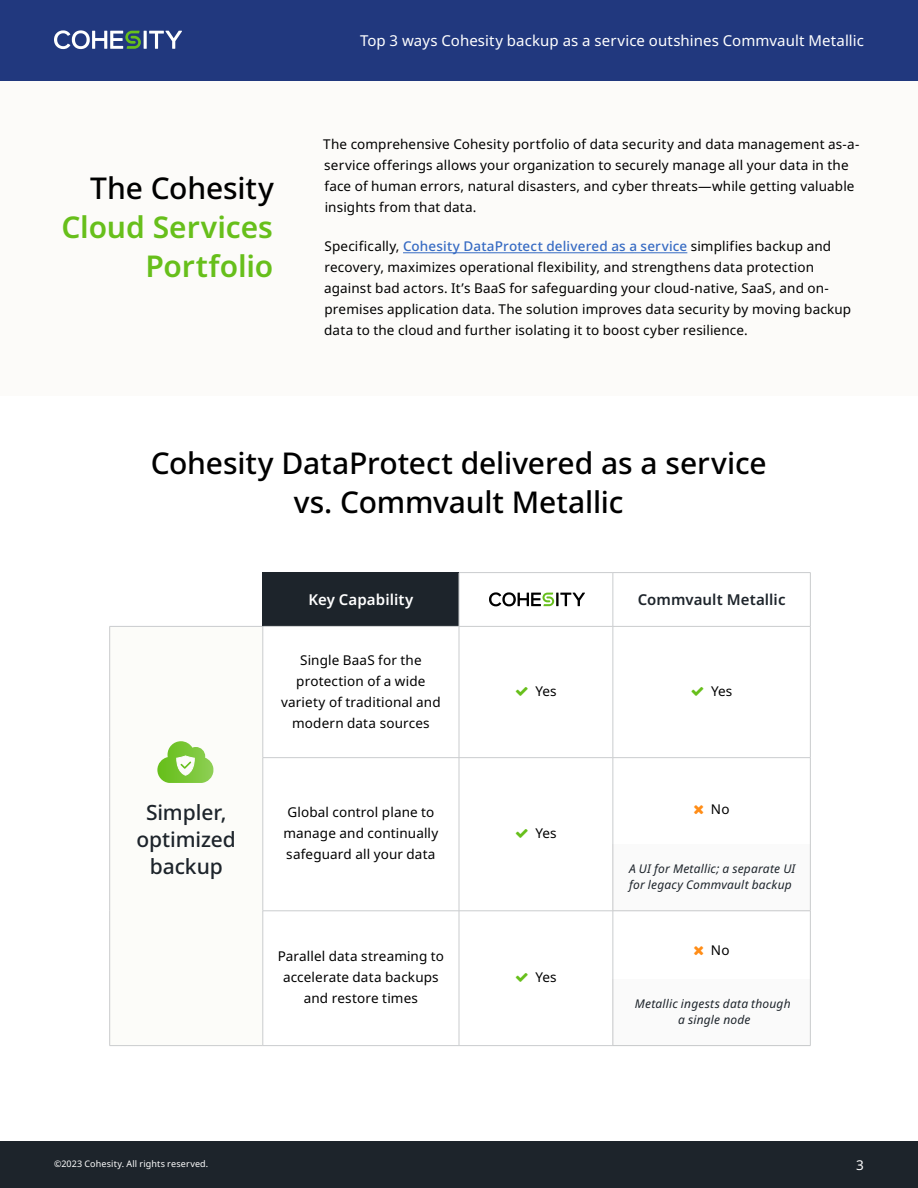
<style>
.page{position:relative;width:918px;height:1188px;background:#fff}
.page>*{position:absolute;margin:0;border:0;box-sizing:border-box;transform-origin:0 0}
.t1{font:500 30px/39px "Noto Sans";letter-spacing:-.005em;color:#000;text-align:center}
.t2{font:600 30px/39px "Noto Sans";letter-spacing:-.005em;color:#67bf1b;text-align:right}
.t3{font:500 21px/27px "Noto Sans";letter-spacing:-.005em;color:#1d242b;text-align:center}
.t4{font:15px "Noto Sans";letter-spacing:.005em;color:#fff}
.t5{font:600 15px "Noto Sans";letter-spacing:.005em;color:#1d242b}
.t6{font:600 15px "Noto Sans";letter-spacing:.005em;color:#fff}
.t7{font:13.5px/21px "Noto Sans";letter-spacing:.01em;color:#000}
.t8{font:13.5px "Noto Sans";color:#fff}
.t9{font:italic 12px/16.5px "Noto Sans";letter-spacing:.015em;color:#1d242b}
.t10{font:9px "Noto Sans";letter-spacing:.015em;color:#fff}
.s1{font-weight:500;color:#376bc3}
</style>
<div class="page">
<div style="left:0;top:0;width:918px;height:81px;background:#21387e"></div>
<hr style="left:144px;top:31px;width:3px;height:18px;background:#fff">
<svg style="left:149px;top:31px;width:33px;height:18px"></svg>
<svg style="left:54px;top:30px;width:87px;height:19px"></svg>
<div style="left:0;top:1141px;width:918px;height:47px;background:#1d242b"></div>
<div style="left:0;top:82px;width:918px;height:314px;background:#fcfbf9"></div>
<hr style="left:403px;top:252px;width:284px;height:1px;background:#376bc3">
<div style="left:263px;top:573px;width:196px;height:53px;background:#1d242b"></div>
<div style="left:110px;top:626px;width:153px;height:420px;background:#fcfcf9"></div>
<hr style="left:459px;top:572px;width:154px;height:1px;background:#caccce">
<hr style="left:459px;top:573px;width:1px;height:53px;background:#caccce">
<hr style="left:613px;top:572px;width:198px;height:1px;background:#caccce">
<hr style="left:613px;top:573px;width:1px;height:53px;background:#caccce">
<hr style="left:810px;top:573px;width:1px;height:53px;background:#caccce">
<hr style="left:110px;top:626px;width:153px;height:1px;background:#caccce">
<hr style="left:109px;top:627px;width:1px;height:131px;background:#caccce">
<hr style="left:263px;top:626px;width:196px;height:1px;background:#caccce">
<hr style="left:263px;top:627px;width:1px;height:130px;background:#caccce">
<hr style="left:459px;top:626px;width:154px;height:1px;background:#caccce">
<hr style="left:459px;top:627px;width:1px;height:130px;background:#caccce">
<hr style="left:613px;top:626px;width:198px;height:1px;background:#caccce">
<hr style="left:613px;top:627px;width:1px;height:130px;background:#caccce">
<hr style="left:810px;top:627px;width:1px;height:130px;background:#caccce">
<hr style="left:109px;top:758px;width:1px;height:153px;background:#caccce">
<hr style="left:263px;top:757px;width:196px;height:1px;background:#caccce">
<hr style="left:263px;top:758px;width:1px;height:153px;background:#caccce">
<hr style="left:459px;top:757px;width:154px;height:1px;background:#caccce">
<hr style="left:459px;top:758px;width:1px;height:153px;background:#caccce">
<hr style="left:613px;top:757px;width:198px;height:1px;background:#caccce">
<hr style="left:613px;top:758px;width:1px;height:153px;background:#caccce">
<hr style="left:810px;top:758px;width:1px;height:153px;background:#caccce">
<hr style="left:109px;top:911px;width:1px;height:134px;background:#caccce">
<hr style="left:263px;top:911px;width:196px;height:1px;background:#caccce">
<hr style="left:263px;top:911px;width:1px;height:134px;background:#caccce">
<hr style="left:459px;top:911px;width:154px;height:1px;background:#caccce">
<hr style="left:459px;top:911px;width:1px;height:134px;background:#caccce">
<hr style="left:613px;top:911px;width:198px;height:1px;background:#caccce">
<hr style="left:613px;top:911px;width:1px;height:134px;background:#caccce">
<hr style="left:810px;top:911px;width:1px;height:134px;background:#caccce">
<hr style="left:110px;top:1045px;width:153px;height:1px;background:#caccce">
<hr style="left:263px;top:1045px;width:196px;height:1px;background:#caccce">
<hr style="left:459px;top:1045px;width:154px;height:1px;background:#caccce">
<hr style="left:613px;top:1045px;width:198px;height:1px;background:#caccce">
<hr style="left:263px;top:572px;width:196px;height:1px;background:#1d242b">
<svg style="left:489px;top:592px;width:96px;height:14px"></svg>
<div style="left:613px;top:844px;width:197px;height:67px;background:#fafafa"></div>
<div style="left:613px;top:979px;width:197px;height:67px;background:#fafafa"></div>
<svg style="left:157px;top:741px;width:56px;height:42px"></svg>
<h1 class="t1" style="left:90px;top:170px;width:185px">The Cohesity</h1>
<h1 class="t2" style="left:61px;top:209px;width:213px">Cloud Services<br>Portfolio</h1>
<p class="t4" style="left:360px;top:32px;width:505px">Top 3 ways Cohesity backup as a service outshines Commvault Metallic</p>
<p class="t7" style="left:323px;top:134px;width:538px">The comprehensive Cohesity portfolio of data security and data management as-a&shy;service offerings allows your organization to securely manage all your data in the face of human errors, natural disasters, and cyber threats—while getting valuable insights from that data.</p>
<p class="t7" style="left:324px;top:236px;width:529px">Specifically, <span class="s1">Cohesity DataProtect delivered as a service</span> simplifies backup and recovery, maximizes operational flexibility, and strengthens data protection against bad actors. It’s BaaS for safeguarding your cloud-native, SaaS, and on&shy;premises application data. The solution improves data security by moving backup data to the cloud and further isolating it to boost cyber resilience.</p>
<h1 class="t1" style="left:151px;top:444px;width:617px">Cohesity DataProtect delivered as a service vs. Commvault Metallic</h1>
<p class="t6" style="left:308px;top:591px;width:106px">Key Capability</p>
<p class="t5" style="left:638px;top:591px;width:149px">Commvault Metallic</p>
<h2 class="t3" style="left:137px;top:799px;width:101px">Simpler, optimized backup</h2>
<p class="t7" style="left:281px;top:650px;width:161px;text-align:center">Single BaaS for the protection of a wide variety of traditional and modern data sources</p>
<p class="t7" style="left:283px;top:802px;width:156px">Global control plane to manage and continually safeguard all your data</p>
<p class="t7" style="left:278px;top:946px;width:168px;text-align:center">Parallel data streaming to accelerate data backups and restore times</p>
<p class="t7" style="left:535px;top:681px;width:23px">Yes</p>
<p class="t7" style="left:711px;top:681px;width:23px">Yes</p>
<p class="t7" style="left:535px;top:823px;width:23px">Yes</p>
<p class="t7" style="left:535px;top:967px;width:23px">Yes</p>
<p class="t7" style="left:711px;top:799px;width:20px">No</p>
<p class="t9" style="left:629px;top:860px;width:168px">A UI for Metallic; a separate UI for legacy Commvault backup</p>
<p class="t7" style="left:711px;top:940px;width:20px">No</p>
<p class="t9" style="left:635px;top:995px;width:157px;text-align:center">Metallic ingests data though a single node</p>
<p class="t10" style="left:54px;top:1159px;width:156px">©2023 Cohesity. All rights reserved.</p>
<p class="t8" style="left:856px;top:1157px;width:9px">3</p>
</div>
